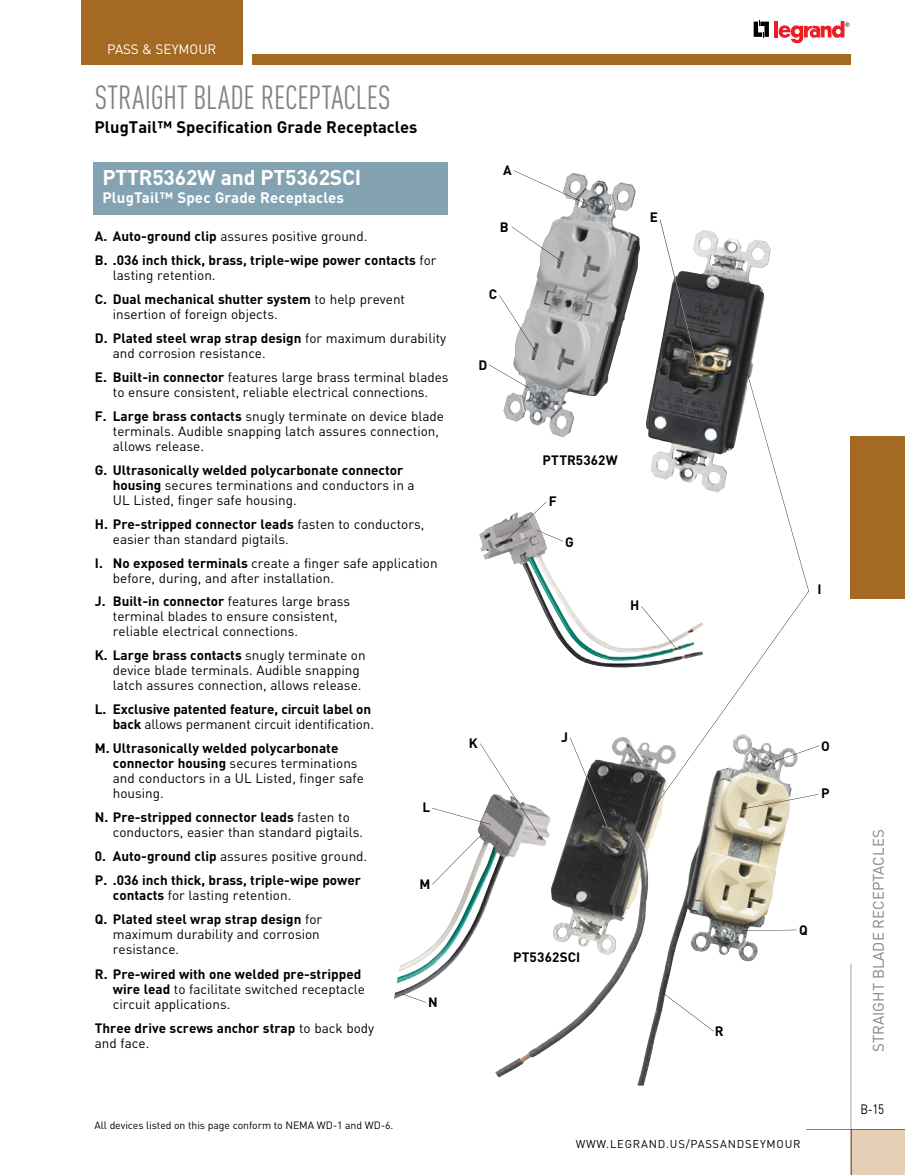
<style>
.page{position:relative;width:905px;height:1175px;background:#fff}
.page>*{position:absolute;margin:0;border:0;box-sizing:border-box;transform-origin:0 0}
.t1{font:condensed 33px "DIN Pro";color:#808285;scale:.95 1}
.t2{font:700 21px "DIN Pro";letter-spacing:-.01em;color:#fff}
.t3{font:700 16.5px "DIN Pro";color:#000}
.t4{font:700 15px "DIN Pro";letter-spacing:.01em;color:#fff}
.t5{font:15px "DIN Pro";color:#808285}
.t6{font:13.5px/15px "DIN Pro";color:#000}
.t7{font:700 13.5px/24px "DIN Pro";color:#000}
.t8{font:13.5px "DIN Pro";color:#fff}
.t9{font:13.5px "DIN Pro";color:#000;scale:.85 1}
.t10{font:11.25px "DIN Pro";letter-spacing:.07em;color:#000}
.t11{font:10.5px "DIN Pro";letter-spacing:-.01em;color:#000}
.s1{font-weight:400}
.s2{font-weight:700}
</style>
<div class="page">
<div style="left:850px;top:436px;width:54px;height:162px;background:#a46923"></div>
<hr style="left:774px;top:21px;width:4px;height:16px;background:#ed1d24">
<svg style="left:778px;top:21px;width:71px;height:22px"></svg>
<svg style="left:753px;top:20px;width:16px;height:18px"></svg>
<div style="left:81px;top:0;width:162px;height:65px;background:#a46923"></div>
<div style="left:252px;top:54px;width:598px;height:11px;background:#a46923"></div>
<div style="left:850px;top:1129px;width:54px;height:45px;background:#e7cfb6"></div>
<hr style="left:851px;top:1128px;width:53px;height:1px;background:#808285">
<hr style="left:851px;top:1129px;width:53px;height:1px;background:#796d61">
<hr style="left:806px;top:1128px;width:44px;height:1px;background:#808285">
<hr style="left:850px;top:963px;width:1px;height:165px;background:#808285">
<hr style="left:850px;top:1129px;width:1px;height:45px;background:#796d61">
<img style="left:503px;top:176px;width:137px;height:261px">
<svg style="left:514px;top:170px;width:71px;height:34px"></svg>
<svg style="left:511px;top:226px;width:49px;height:35px"></svg>
<svg style="left:499px;top:295px;width:37px;height:57px"></svg>
<svg style="left:489px;top:365px;width:40px;height:23px"></svg>
<img style="left:495px;top:738px;width:142px;height:339px">
<img style="left:637px;top:744px;width:130px;height:341px">
<img style="left:394px;top:794px;width:157px;height:205px">
<svg style="left:570px;top:737px;width:37px;height:90px"></svg>
<svg style="left:402px;top:993px;width:24px;height:9px"></svg>
<svg style="left:663px;top:993px;width:50px;height:38px"></svg>
<svg style="left:742px;top:929px;width:54px;height:1px"></svg>
<svg style="left:432px;top:743px;width:109px;height:141px"></svg>
<div style="left:93px;top:162px;width:355px;height:52px;background:#83a3b3"></div>
<img style="left:479px;top:520px;width:162px;height:147px">
<svg style="left:504px;top:502px;width:59px;height:40px"></svg>
<svg style="left:641px;top:219px;width:178px;height:594px"></svg>
<p class="t8" style="left:107px;top:40px;width:111px">PASS &amp; SEYMOUR</p>
<h1 class="t1" style="left:95px;top:78px;width:313px">STRAIGHT BLADE RECEPTACLES</h1>
<p class="t3" style="left:94px;top:115px;width:324px">PlugTail™ Specification Grade Receptacles</p>
<h2 class="t2" style="left:102px;top:163px;width:260px">PTTR5362W and PT5362SCI</h2>
<p class="t4" style="left:102px;top:187px;width:243px">PlugTail™ Spec Grade Receptacles</p>
<p class="t7" style="left:95px;top:224px;width:343px">A. Auto-ground clip <span class="s1">assures positive ground.<br></span>B. .036 inch thick, brass, triple-wipe power contacts <span class="s1">for</span></p>
<p class="t6" style="left:95px;top:263px;width:312px;line-height:24px;text-indent:18px">lasting retention.<br><span class="s2">C. Dual mechanical shutter system</span> to help prevent</p>
<p class="t6" style="left:95px;top:302px;width:353px;line-height:24px;text-indent:18px">insertion of foreign objects.<br><span class="s2">D. Plated steel wrap strap design</span> for maximum durability</p>
<p class="t6" style="left:95px;top:341px;width:355px;line-height:24px;text-indent:18px">and corrosion resistance.<br><span class="s2">E. Built-in connector</span> features large brass terminal blades</p>
<p class="t6" style="left:95px;top:380px;width:350px;line-height:24px;text-align:center">to ensure consistent, reliable electrical connections.<br><span class="s2">F. Large brass contacts</span> snugly terminate on device blade</p>
<p class="t6" style="left:113px;top:423px;width:328px">terminals. Audible snapping latch assures connection, allows release.</p>
<p class="t6" style="left:113px;top:462px;width:303px;text-indent:-18px"><span class="s2">G. Ultrasonically welded polycarbonate connector housing</span> secures terminations and conductors in a<br>UL Listed, finger safe housing.</p>
<p class="t6" style="left:113px;top:516px;width:313px;text-indent:-18px"><span class="s2">H. Pre-stripped connector leads</span> fasten to conductors, easier than standard pigtails.</p>
<p class="t6" style="left:113px;top:555px;width:326px;text-indent:-18px"><span class="s2">I. No exposed terminals</span> create a finger safe application before, during, and after installation.</p>
<p class="t6" style="left:113px;top:593px;width:239px;text-indent:-18px"><span class="s2">J. Built-in connector</span> features large brass terminal blades to ensure consistent, reliable electrical connections.</p>
<p class="t6" style="left:113px;top:647px;width:254px;text-indent:-18px"><span class="s2">K. Large brass contacts</span> snugly terminate on device blade terminals. Audible snapping latch assures connection, allows release.</p>
<p class="t7" style="left:95px;top:701px;width:280px;line-height:15px;text-align:right">L. Exclusive patented feature, circuit label on back <span class="s1">allows permanent circuit identification.</span></p>
<p class="t6" style="left:113px;top:740px;width:252px;text-indent:-18px"><span class="s2">M. Ultrasonically welded polycarbonate connector housing</span> secures terminations and conductors in a UL Listed, finger safe housing.</p>
<p class="t6" style="left:113px;top:809px;width:252px;text-indent:-18px"><span class="s2">N. Pre-stripped connector leads</span> fasten to conductors, easier than standard pigtails.</p>
<p class="t7" style="left:95px;top:844px;width:274px">0. Auto-ground clip <span class="s1">assures positive ground.<br></span>P. .036 inch thick, brass, triple-wipe power</p>
<p class="t7" style="left:95px;top:883px;width:229px;text-indent:18px">contacts <span class="s1">for lasting retention.<br></span>Q. Plated steel wrap strap design <span class="s1">for</span></p>
<p class="t6" style="left:113px;top:926px;width:208px">maximum durability and corrosion resistance.</p>
<p class="t6" style="left:113px;top:965px;width:254px;text-indent:-18px"><span class="s2">R. Pre-wired with one welded pre-stripped wire lead</span> to facilitate switched receptacle circuit applications.</p>
<p class="t7" style="left:95px;top:1019px;width:281px;line-height:15px">Three drive screws anchor strap <span class="s1">to back body and face.</span></p>
<p class="t7" style="left:422px;top:794px;width:9px">L</p>
<p class="t7" style="left:419px;top:871px;width:12px">M</p>
<p class="t7" style="left:428px;top:989px;width:11px">N</p>
<p class="t7" style="left:503px;top:158px;width:10px">A</p>
<p class="t7" style="left:500px;top:214px;width:10px">B</p>
<p class="t7" style="left:489px;top:281px;width:10px">C</p>
<p class="t7" style="left:478px;top:352px;width:10px">D</p>
<p class="t7" style="left:650px;top:204px;width:10px">E</p>
<p class="t7" style="left:542px;top:447px;width:77px">PTTR5362W</p>
<p class="t7" style="left:549px;top:489px;width:9px">F</p>
<p class="t7" style="left:565px;top:530px;width:10px">G</p>
<p class="t7" style="left:630px;top:592px;width:11px">H</p>
<p class="t7" style="left:469px;top:730px;width:10px">K</p>
<p class="t7" style="left:561px;top:724px;width:8px">J</p>
<p class="t7" style="left:513px;top:945px;width:69px">PT5362SCI</p>
<p class="t7" style="left:715px;top:1018px;width:10px">R</p>
<p class="t7" style="left:817px;top:576px;width:6px">I</p>
<p class="t7" style="left:821px;top:733px;width:10px">O</p>
<p class="t7" style="left:821px;top:780px;width:10px">P</p>
<p class="t7" style="left:799px;top:918px;width:10px">Q</p>
<p class="t11" style="left:94px;top:1118px;width:300px">All devices listed on this page conform to NEMA WD-1 and WD-6.</p>
<p class="t10" style="left:575px;top:1135px;width:226px">WWW.LEGRAND.US/PASSANDSEYMOUR</p>
<p class="t5" style="left:868px;top:1051px;width:224px;rotate:-90deg">STRAIGHT BLADE RECEPTACLES</p>
<p class="t9" style="left:860px;top:1099px;width:30px">B-15</p>
</div>
